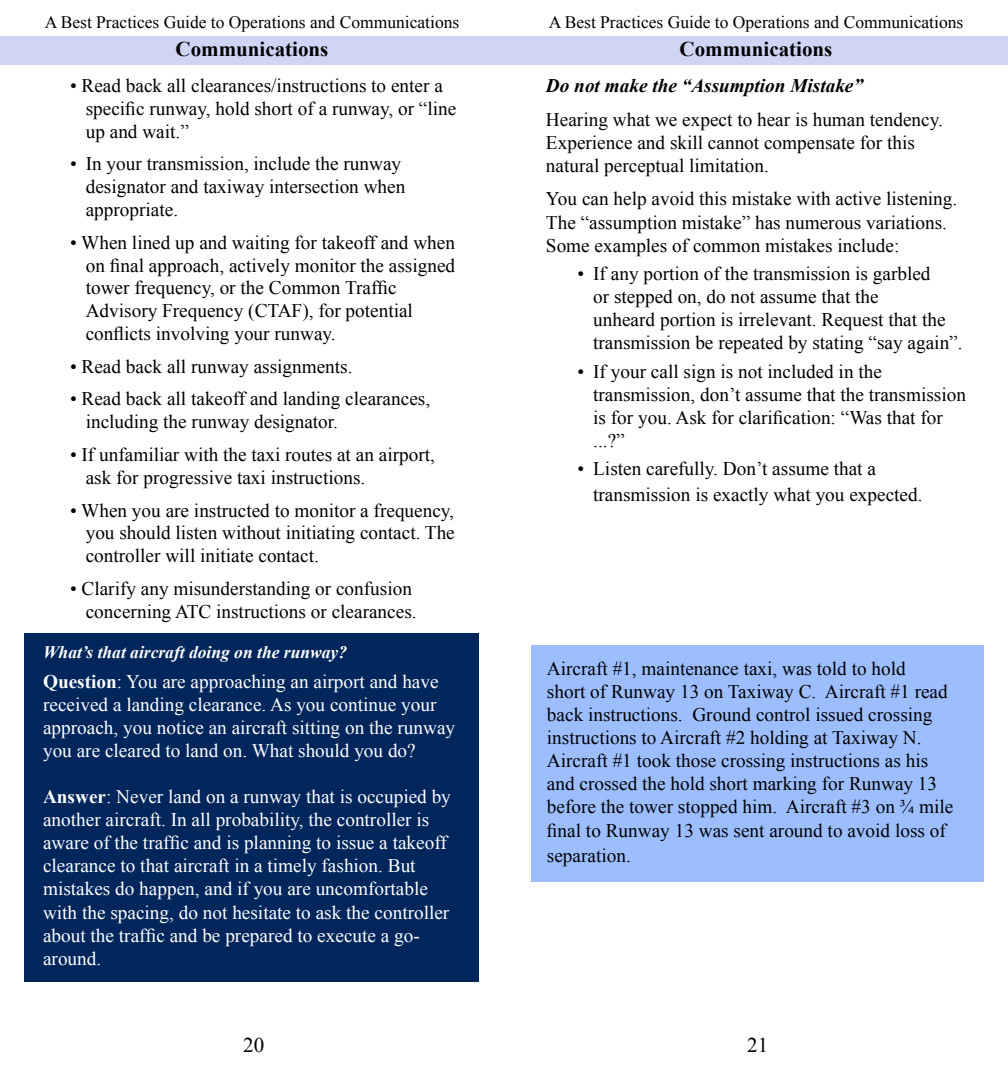
<style>
.page{position:relative;width:1008px;height:1071px;background:#fff}
.page>*{position:absolute;margin:0;border:0;box-sizing:border-box;transform-origin:0 0}
.t1{font:700 21px "Times New Roman";color:#000}
.t2{font:21px "Times New Roman";color:#000}
.t3{font:19.25px/23.1px "Times New Roman";color:#000}
.t4{font:19.25px/23.1px "Times New Roman";color:#fff}
.t5{font:italic 700 19.25px "Times New Roman";color:#000}
.t6{font:17.5px "Times New Roman";color:#000}
.t7{font:italic 700 17.5px "Times New Roman";color:#fff}
.s1{font-weight:700}
</style>
<div class="page">
<div style="left:504px;top:36px;width:504px;height:29px;background:#cfd5f5"></div>
<div style="left:0;top:36px;width:504px;height:29px;background:#cfd5f5"></div>
<div style="left:25px;top:634px;width:454px;height:348px;background:#00265c"></div>
<div style="left:531px;top:646px;width:453px;height:236px;background:#9cbeff"></div>
<p class="t6" style="left:45px;top:10px;width:416px">A Best Practices Guide to Operations and Communications</p>
<p class="t1" style="left:176px;top:35px;width:154px">Communications</p>
<p class="t3" style="left:86px;top:74px;width:372px;text-indent:-16px">• Read back all clearances/instructions to enter a specific runway, hold short of a runway, or “line up and wait.”</p>
<p class="t3" style="left:86px;top:152px;width:321px;text-indent:-16px">• In your transmission, include the runway designator and taxiway intersection when appropriate.</p>
<p class="t3" style="left:86px;top:231px;width:371px;text-indent:-16px">• When lined up and waiting for takeoff and when on final approach, actively monitor the assigned tower frequency, or the Common Traffic Advisory Frequency (CTAF), for potential conflicts involving your runway.</p>
<p class="t3" style="left:70px;top:354px;width:284px">• Read back all runway assignments.</p>
<p class="t3" style="left:86px;top:387px;width:346px;text-indent:-16px">• Read back all takeoff and landing clearances, including the runway designator.</p>
<p class="t3" style="left:86px;top:443px;width:351px;text-indent:-16px">• If unfamiliar with the taxi routes at an airport, ask for progressive taxi instructions.</p>
<p class="t3" style="left:86px;top:498px;width:371px;text-align:justify;text-indent:-16px">• When you are instructed to monitor a frequency, you should listen without initiating contact. The controller will initiate contact.</p>
<p class="t3" style="left:70px;top:577px;width:348px;text-align:right">• Clarify any misunderstanding or confusion concerning ATC instructions or clearances.</p>
<p class="t7" style="left:43px;top:640px;width:306px">What’s that aircraft doing on the runway?</p>
<p class="t4" style="left:43px;top:669px;width:414px"><span class="s1">Question</span>: You are approaching an airport and have received a landing clearance. As you continue your approach, you notice an aircraft sitting on the runway you are cleared to land on. What should you do?</p>
<p class="t4" style="left:43px;top:785px;width:409px"><span class="s1">Answer</span>: Never land on a runway that is occupied by another aircraft. In all probability, the controller is aware of the traffic and is planning to issue a takeoff clearance to that aircraft in a timely fashion. But mistakes do happen, and if you are uncomfortable with the spacing, do not hesitate to ask the controller about the traffic and be prepared to execute a go&shy;around.</p>
<p class="t6" style="left:549px;top:10px;width:416px">A Best Practices Guide to Operations and Communications</p>
<p class="t1" style="left:680px;top:35px;width:154px">Communications</p>
<p class="t5" style="left:546px;top:72px;width:319px">Do not make the “Assumption Mistake”</p>
<p class="t3" style="left:546px;top:107px;width:398px">Hearing what we expect to hear is human tendency.<br>Experience and skill cannot compensate for this natural perceptual limitation.</p>
<p class="t3" style="left:546px;top:187px;width:413px">You can help avoid this mistake with active listening.<br>The “assumption mistake” has numerous variations.<br>Some examples of common mistakes include:</p>
<p class="t3" style="left:593px;top:262px;width:371px;text-indent:-16px">• If any portion of the transmission is garbled<br>or stepped on, do not assume that the<br>unheard portion is irrelevant. Request that the transmission be repeated by stating “say again”.</p>
<p class="t3" style="left:593px;top:359px;width:374px;text-indent:-16px">• If your call sign is not included in the transmission, don’t assume that the transmission is for you. Ask for clarification: “Was that for ...?”</p>
<p class="t3" style="left:593px;top:456px;width:331px;line-height:25.2px;text-indent:-16px">• Listen carefully. Don’t assume that a transmission is exactly what you expected.</p>
<p class="t3" style="left:547px;top:657px;width:408px">Aircraft #1, maintenance taxi, was told to hold<br>short of Runway 13 on Taxiway C. Aircraft #1 read back instructions. Ground control issued crossing instructions to Aircraft #2 holding at Taxiway N.<br>Aircraft #1 took those crossing instructions as his and crossed the hold short marking for Runway 13 before the tower stopped him. Aircraft #3 on ¾ mile final to Runway 13 was sent around to avoid loss of</p>
<p class="t3" style="left:547px;top:843px;width:85px">separation.</p>
<p class="t2" style="left:243px;top:1031px;width:22px">20</p>
<p class="t2" style="left:747px;top:1031px;width:22px">21</p>
</div>
